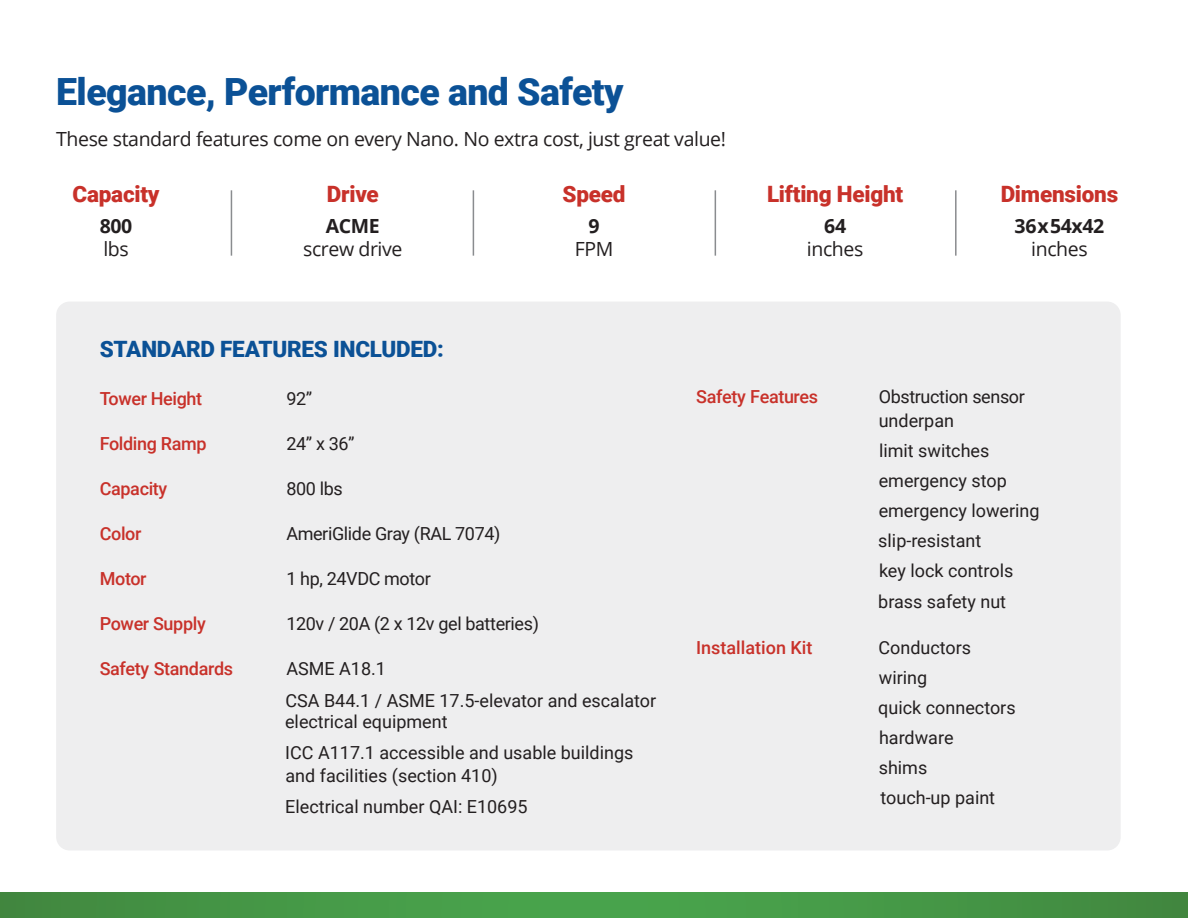
<style>
.page{position:relative;width:1188px;height:918px;background:#fff}
.page>*{position:absolute;margin:0;border:0;box-sizing:border-box;transform-origin:0 0}
.t1{font:900 37.5px "Roboto";letter-spacing:-.015em;color:#0b5196}
.t2{font:900 22.5px "Roboto";letter-spacing:-.01em;color:#c8312a}
.t3{font:900 22.5px "Roboto";letter-spacing:-.01em;color:#0b5196}
.t4{font:19.5px "Open Sans";letter-spacing:-.02em;color:#231f20}
.t5{font:700 19.5px "Open Sans";letter-spacing:-.02em;color:#231f20}
.t6{font:18px/30px "Roboto";color:#231f20}
.t7{font:18px/24px "Roboto";letter-spacing:-.02em;color:#231f20}
.t8{font:500 18px "Roboto";letter-spacing:-.02em;color:#c8312a}
.t9{font:500 18px "Roboto";color:#c8312a}
</style>
<div class="page">
<div style="left:56px;top:302px;width:1065px;height:548px;background:#eeeeef;border-radius:14px"></div>
<hr style="left:231px;top:190px;width:1px;height:66px;background:#8a8c8f">
<hr style="left:473px;top:190px;width:1px;height:66px;background:#8a8c8f">
<hr style="left:715px;top:190px;width:1px;height:66px;background:#8a8c8f">
<hr style="left:955px;top:190px;width:2px;height:66px;background:#8a8c8f">
<svg style="left:0;top:892px;width:1188px;height:26px;background:#459746"></svg>
<h1 class="t1" style="left:56px;top:65px;width:569px">Elegance, Performance and Safety</h1>
<p class="t4" style="left:56px;top:125px;width:671px">These standard features come on every Nano. No extra cost, just great value!</p>
<p class="t2" style="left:73px;top:178px;width:89px">Capacity</p>
<p class="t2" style="left:327px;top:178px;width:54px">Drive</p>
<p class="t2" style="left:562px;top:178px;width:64px">Speed</p>
<p class="t2" style="left:767px;top:178px;width:138px">Lifting Height</p>
<p class="t2" style="left:1001px;top:178px;width:119px">Dimensions</p>
<p class="t5" style="left:100px;top:212px;width:34px">800</p>
<p class="t4" style="left:103px;top:235px;width:27px">lbs</p>
<p class="t5" style="left:326px;top:212px;width:56px">ACME</p>
<p class="t4" style="left:303px;top:235px;width:101px">screw drive</p>
<p class="t5" style="left:1015px;top:212px;width:91px">36x54x42</p>
<p class="t4" style="left:1031px;top:235px;width:58px">inches</p>
<p class="t5" style="left:588px;top:212px;width:13px">9</p>
<p class="t4" style="left:575px;top:235px;width:40px">FPM</p>
<p class="t5" style="left:824px;top:212px;width:23px">64</p>
<p class="t4" style="left:807px;top:235px;width:58px">inches</p>
<p class="t3" style="left:100px;top:333px;width:346px">STANDARD FEATURES INCLUDED:</p>
<p class="t8" style="left:100px;top:386px;width:104px">Tower Height</p>
<p class="t6" style="left:286px;top:383px;width:27px">92”</p>
<p class="t8" style="left:100px;top:431px;width:108px">Folding Ramp</p>
<p class="t6" style="left:286px;top:428px;width:70px">24” x 36”</p>
<p class="t8" style="left:100px;top:476px;width:69px">Capacity</p>
<p class="t6" style="left:286px;top:473px;width:58px">800 lbs</p>
<p class="t8" style="left:100px;top:521px;width:43px">Color</p>
<p class="t7" style="left:286px;top:521px;width:216px">AmeriGlide Gray (RAL 7074)</p>
<p class="t8" style="left:100px;top:566px;width:48px">Motor</p>
<p class="t7" style="left:286px;top:566px;width:146px">1 hp, 24VDC motor</p>
<p class="t8" style="left:100px;top:611px;width:108px">Power Supply</p>
<p class="t7" style="left:286px;top:611px;width:254px">120v / 20A (2 x 12v gel batteries)</p>
<p class="t8" style="left:100px;top:656px;width:135px">Safety Standards</p>
<p class="t6" style="left:285px;top:653px;width:372px;line-height:31.5px">ASME A18.1<br>CSA B44.1 / ASME 17.5-elevator and escalator</p>
<p class="t6" style="left:285px;top:705px;width:350px;line-height:31.5px">electrical equipment<br>ICC A117.1 accessible and usable buildings</p>
<p class="t6" style="left:285px;top:759px;width:244px;line-height:31.5px">and facilities (section 410)<br>Electrical number QAI: E10695</p>
<p class="t8" style="left:696px;top:384px;width:124px">Safety Features</p>
<p class="t7" style="left:879px;top:384px;width:148px">Obstruction sensor underpan</p>
<p class="t6" style="left:878px;top:435px;width:163px">limit switches emergency stop emergency lowering slip-resistant<br>key lock controls brass safety nut</p>
<p class="t9" style="left:696px;top:635px;width:118px">Installation Kit</p>
<p class="t6" style="left:878px;top:632px;width:139px">Conductors wiring<br>quick connectors hardware<br>shims<br>touch-up paint</p>
</div>
